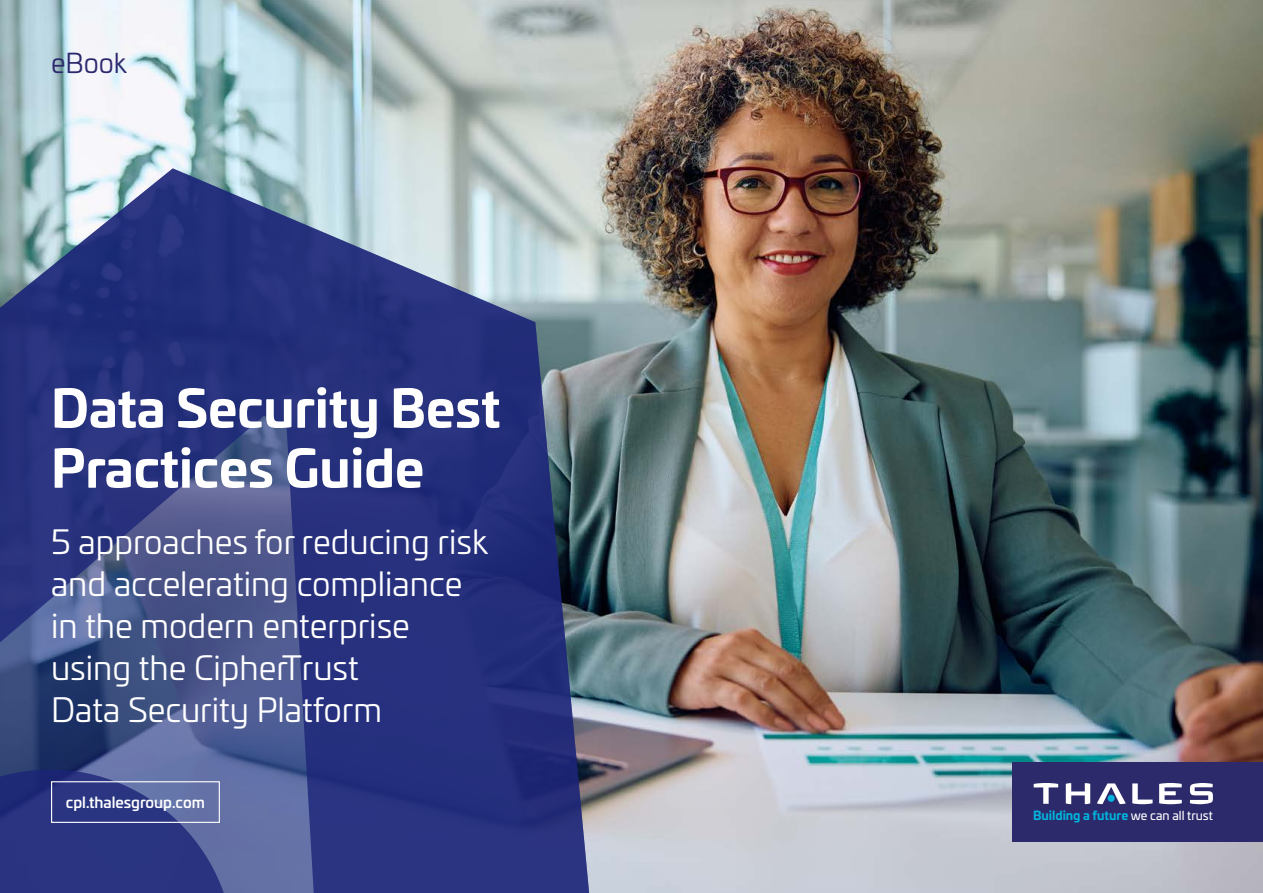
<style>
.page{position:relative;width:1263px;height:893px;background:#fff}
.page>*{position:absolute;margin:0;border:0;box-sizing:border-box;transform-origin:0 0}
.t1{font:700 51px/60px "Univia Pro";color:#fff}
.t2{font:33px/42px "Univia Pro";color:#fff}
.t3{font:27px "Univia Pro";color:#2c286d}
.t4{font:500 15px "Univia Pro";color:#fff}
.t5{font:700 12.15px "Univia Pro";color:#00b4dd}
.s1{font-weight:400;color:#fff}
</style>
<div class="page">
<img style="left:0;top:0;width:1263px;height:893px">
<div style="left:1012px;top:762px;width:251px;height:80px;background:#2c2a6b"></div>
<svg style="left:1190px;top:783px;width:23px;height:21px"></svg>
<svg style="left:1159px;top:783px;width:23px;height:21px"></svg>
<svg style="left:1132px;top:783px;width:20px;height:21px"></svg>
<svg style="left:1097px;top:783px;width:29px;height:21px"></svg>
<div style="left:1107px;top:795px;width:8px;height:7px;background:#00b4dd;border-radius:50%"></div>
<svg style="left:1066px;top:783px;width:24px;height:21px"></svg>
<svg style="left:1034px;top:783px;width:24px;height:21px"></svg>
<svg style="left:0;top:168px;width:646px;height:725px;background:#47548a"></svg>
<svg style="left:0;top:745px;width:260px;height:148px;background:#3d498c"></svg>
<div style="left:51px;top:781px;width:169px;height:42px;border:1px solid #fff"></div>
<p class="t3" style="left:51px;top:43px;width:77px">eBook</p>
<h1 class="t1" style="left:51px;top:375px;width:451px">Data Security Best<br>Practices Guide</h1>
<p class="t2" style="left:51px;top:519px;width:438px">5 approaches for reducing risk and accelerating compliance in the modern enterprise using the CipherTrust<br>Data Security Platform</p>
<p class="t4" style="left:66px;top:791px;width:141px">cpl.thalesgroup.com</p>
<p class="t5" style="left:1033px;top:806px;width:181px">Building a future <span class="s1">we can all trust</span></p>
</div>
